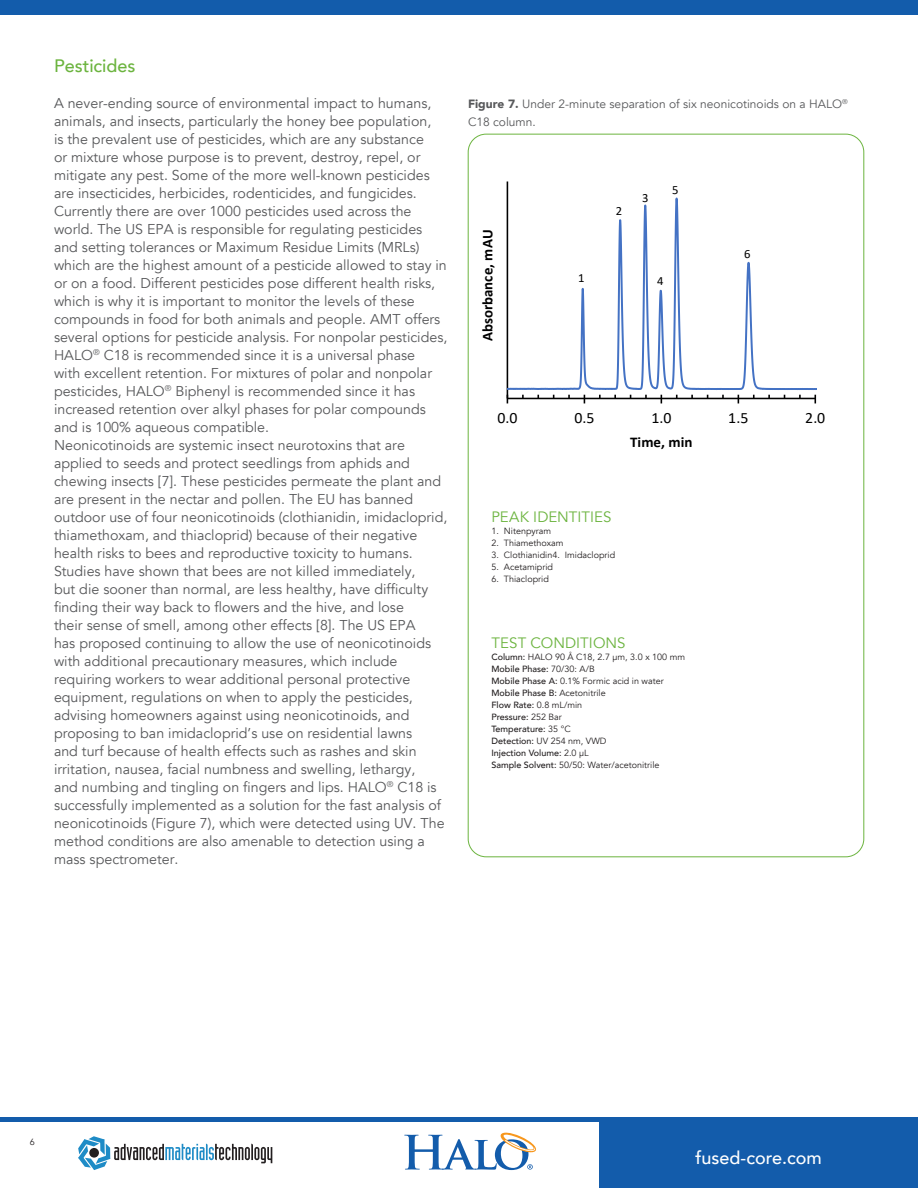
<style>
.page{position:relative;width:918px;height:1188px;background:#fff}
.page>*{position:absolute;margin:0;border:0;box-sizing:border-box;transform-origin:0 0}
.t1{font:500 18px "Avenir";color:#fff}
.subhead{font:500 18px "Avenir";color:#6cb43f}
.t2{font:15.75px "Calibri";color:#000}
.testing_conditions_t{font:15px "Avenir";letter-spacing:.005em;color:#6cb43f}
.t3{font:700 15px "Calibri";color:#000}
.t4{font:700 14.85px "Calibri";color:#000}
.body{font:14.25px/18px "Avenir";color:#57585a}
.t5{font:12.6px "Calibri";color:#000}
.body-2{font:12px/18px "Avenir";color:#57585a}
.Table_Specifications{font:9px "Avenir";color:#231f20}
.Table_Specifications-2{font:500 9px "Avenir";color:#231f20}
.s1{font-weight:900}
.s2{font-weight:500}
.s3{font-weight:400}
</style>
<div class="page">
<hr style="left:0;top:1118px;width:918px;height:4px;background:#135cab">
<div style="left:0;top:0;width:918px;height:15px;background:#135cab"></div>
<svg style="left:78px;top:1136px;width:194px;height:34px"></svg>
<div style="left:89px;top:1148px;width:10px;height:10px;background:#231f20;border-radius:50%"></div>
<svg style="left:404px;top:1132px;width:132px;height:38px"></svg>
<div style="left:599px;top:1122px;width:319px;height:66px;background:#135cab"></div>
<hr style="left:507px;top:181px;width:1px;height:217px;background:#000">
<hr style="left:507px;top:398px;width:308px;height:1px;background:#000">
<svg style="left:507px;top:196px;width:309px;height:196px"></svg>
<p class="subhead" style="left:54px;top:50px;width:83px">Pesticides</p>
<p class="body" style="left:54px;top:94px;width:395px">A never-ending source of environmental impact to humans, animals, and insects, particularly the honey bee population,<br>is the prevalent use of pesticides, which are any substance<br>or mixture whose purpose is to prevent, destroy, repel, or mitigate any pest. Some of the more well-known pesticides are insecticides, herbicides, rodenticides, and fungicides.<br>Currently there are over 1000 pesticides used across the world. The US EPA is responsible for regulating pesticides and setting tolerances or Maximum Residue Limits (MRLs) which are the highest amount of a pesticide allowed to stay in or on a food. Different pesticides pose different health risks, which is why it is important to monitor the levels of these compounds in food for both animals and people. AMT offers several options for pesticide analysis. For nonpolar pesticides, HALO<sup>®</sup> C18 is recommended since it is a universal phase<br>with excellent retention. For mixtures of polar and nonpolar pesticides, HALO<sup>®</sup> Biphenyl is recommended since it has increased retention over alkyl phases for polar compounds and is 100% aqueous compatible.</p>
<p class="body" style="left:54px;top:436px;width:395px">Neonicotinoids are systemic insect neurotoxins that are applied to seeds and protect seedlings from aphids and chewing insects [7]. These pesticides permeate the plant and are present in the nectar and pollen. The EU has banned outdoor use of four neonicotinoids (clothianidin, imidacloprid, thiamethoxam, and thiacloprid) because of their negative health risks to bees and reproductive toxicity to humans.<br>Studies have shown that bees are not killed immediately,<br>but die sooner than normal, are less healthy, have difficulty finding their way back to flowers and the hive, and lose<br>their sense of smell, among other effects [8]. The US EPA<br>has proposed continuing to allow the use of neonicotinoids with additional precautionary measures, which include requiring workers to wear additional personal protective equipment, regulations on when to apply the pesticides, advising homeowners against using neonicotinoids, and proposing to ban imidacloprid’s use on residential lawns<br>and turf because of health effects such as rashes and skin irritation, nausea, facial numbness and swelling, lethargy,<br>and numbing and tingling on fingers and lips. HALO<sup>®</sup> C18 is successfully implemented as a solution for the fast analysis of neonicotinoids (Figure 7), which were detected using UV. The method conditions are also amenable to detection using a mass spectrometer.</p>
<p class="body-2" style="left:468px;top:95px;width:381px"><span class="s1">Figure 7.</span> Under 2-minute separation of six neonicotinoids on a HALO<sup>®<br></sup>C18 column.</p>
<p class="t3" style="left:477px;top:341px;width:113px;rotate:-90deg">Absorbance, mAU</p>
<p class="t5" style="left:578px;top:269px;width:8px">1</p>
<p class="t5" style="left:616px;top:203px;width:8px">2</p>
<p class="t5" style="left:642px;top:189px;width:8px">3</p>
<p class="t5" style="left:672px;top:181px;width:8px">5</p>
<p class="t5" style="left:657px;top:272px;width:8px">4</p>
<p class="t5" style="left:744px;top:245px;width:8px">6</p>
<p class="t2" style="left:497px;top:407px;width:22px">0.0</p>
<p class="t2" style="left:574px;top:407px;width:22px">0.5</p>
<p class="t2" style="left:651px;top:407px;width:22px">1.0</p>
<p class="t2" style="left:728px;top:407px;width:22px">1.5</p>
<p class="t2" style="left:805px;top:407px;width:22px">2.0</p>
<p class="t4" style="left:630px;top:431px;width:64px">Time, min</p>
<p class="testing_conditions_t" style="left:491px;top:508px;width:122px">PEAK IDENTITIES</p>
<p class="Table_Specifications" style="left:491px;top:526px;width:61px">1. Nitenpyram</p>
<p class="Table_Specifications" style="left:491px;top:538px;width:74px">2. Thiamethoxam</p>
<p class="Table_Specifications" style="left:491px;top:550px;width:125px">3. Clothianidin4. Imidacloprid</p>
<p class="Table_Specifications" style="left:491px;top:562px;width:63px">5. Acetamiprid</p>
<p class="Table_Specifications" style="left:491px;top:574px;width:59px">6. Thiacloprid</p>
<p class="testing_conditions_t" style="left:491px;top:634px;width:136px">TEST CONDITIONS</p>
<p class="Table_Specifications" style="left:491px;top:652px;width:195px"><span class="s2">Column:</span> HALO 90 Å C18, 2.7 µm, 3.0 x 100 mm</p>
<p class="Table_Specifications-2" style="left:491px;top:661px;width:105px">Mobile Phase: <span class="s3">70/30: A/B</span></p>
<p class="Table_Specifications" style="left:491px;top:676px;width:174px"><span class="s2">Mobile Phase A:</span> 0.1% Formic acid in water</p>
<p class="Table_Specifications-2" style="left:491px;top:685px;width:116px">Mobile Phase B: <span class="s3">Acetonitrile</span></p>
<p class="Table_Specifications-2" style="left:491px;top:697px;width:92px">Flow Rate: <span class="s3">0.8 mL/min</span></p>
<p class="Table_Specifications-2" style="left:491px;top:709px;width:72px">Pressure: <span class="s3">252 Bar</span></p>
<p class="Table_Specifications-2" style="left:491px;top:721px;width:81px">Temperature: <span class="s3">35 °C</span></p>
<p class="Table_Specifications" style="left:491px;top:736px;width:117px"><span class="s2">Detection:</span> UV 254 nm, VWD</p>
<p class="Table_Specifications-2" style="left:491px;top:745px;width:99px">Injection Volume: <span class="s3">2.0 μL</span></p>
<p class="Table_Specifications" style="left:491px;top:760px;width:170px"><span class="s2">Sample Solvent:</span> 50/50: Water/acetonitrile</p>
<p class="Table_Specifications" style="left:30px;top:1137px;width:7px">6</p>
<p class="t1" style="left:696px;top:1142px;width:128px">fused-core.com</p>
</div>
